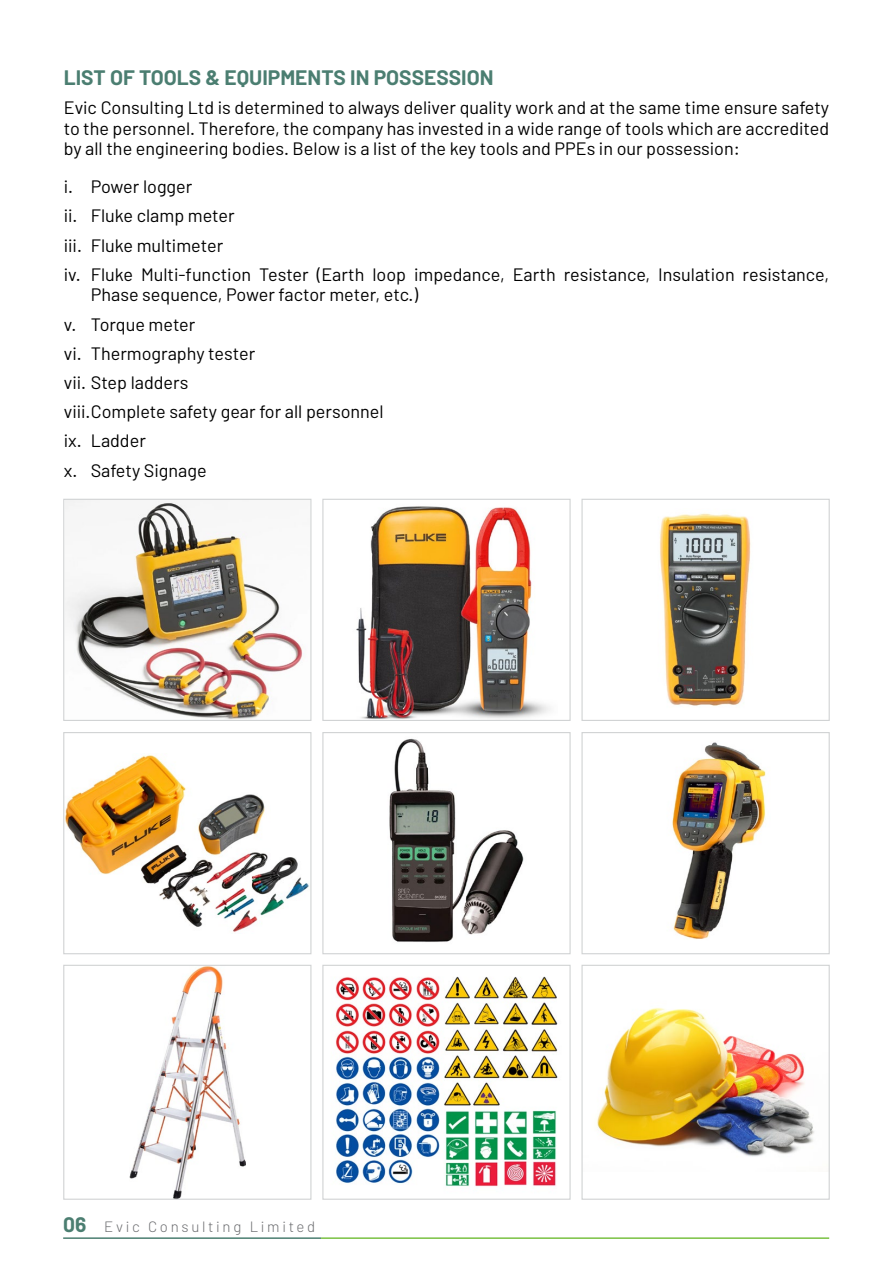
<style>
.page{position:relative;width:893px;height:1263px;background:#fff}
.page>*{position:absolute;margin:0;border:0;box-sizing:border-box;transform-origin:0 0}
.t1{font:700 21px "Barlow";color:#4b7e71}
.t2{font:18px/29.2px "Barlow";color:#000}
.t3{font:300 15px "Barlow";letter-spacing:.18em;color:#6d6e71}
.s1{font-weight:700;font-size:21px;color:#4b7e71}
</style>
<div class="page">
<img style="left:65px;top:755px;width:244px;height:177px">
<div style="left:63px;top:732px;width:248px;height:222px;border:1px solid #d1d3d4"></div>
<img style="left:130px;top:967px;width:115px;height:231px">
<div style="left:63px;top:965px;width:248px;height:235px;border:1px solid #d1d3d4"></div>
<img style="left:65px;top:501px;width:239px;height:218px">
<div style="left:63px;top:499px;width:248px;height:222px;border:1px solid #d1d3d4"></div>
<img style="left:335px;top:976px;width:223px;height:211px">
<div style="left:322px;top:965px;width:249px;height:235px;border:1px solid #d1d3d4"></div>
<img style="left:597px;top:1008px;width:217px;height:149px">
<div style="left:581px;top:965px;width:249px;height:235px;border:1px solid #d1d3d4"></div>
<img style="left:389px;top:738px;width:135px;height:204px">
<div style="left:322px;top:732px;width:249px;height:222px;border:1px solid #d1d3d4"></div>
<img style="left:672px;top:742px;width:94px;height:198px">
<div style="left:581px;top:732px;width:249px;height:222px;border:1px solid #d1d3d4"></div>
<img style="left:659px;top:513px;width:92px;height:193px">
<div style="left:581px;top:499px;width:249px;height:222px;border:1px solid #d1d3d4"></div>
<img style="left:356px;top:506px;width:194px;height:213px">
<div style="left:322px;top:499px;width:249px;height:222px;border:1px solid #d1d3d4"></div>
<hr style="left:63px;top:1237px;width:258px;height:2px;background:#4b7e71">
<hr style="left:321px;top:1237px;width:508px;height:2px;background:#7ac143">
<p class="t1" style="left:64px;top:64px;width:431px">LIST OF TOOLS &amp; EQUIPMENTS IN POSSESSION</p>
<p class="t2" style="left:64px;top:97px;width:767px;line-height:20.7px;text-align:justify">Evic Consulting Ltd is determined to always deliver quality work and at the same time ensure safety to the personnel. Therefore, the company has invested in a wide range of tools which are accredited by all the engineering bodies. Below is a list of the key tools and PPEs in our possession:</p>
<p class="t2" style="left:64px;top:172px;width:767px">i. Power logger<br>ii. Fluke clamp meter<br>iii. Fluke multimeter<br>iv. Fluke Multi-function Tester (Earth loop impedance, Earth resistance, Insulation resistance,</p>
<p class="t2" style="left:64px;top:280px;width:356px;text-indent:27px">Phase sequence, Power factor meter, etc.) v. Torque meter<br>vi. Thermography tester<br>vii. Step ladders<br>viii.Complete safety gear for all personnel<br>ix. Ladder<br>x. Safety Signage</p>
<p class="t3" style="left:63px;top:1217px;width:254px"><span class="s1">06</span> Evic Consulting Limited</p>
</div>
